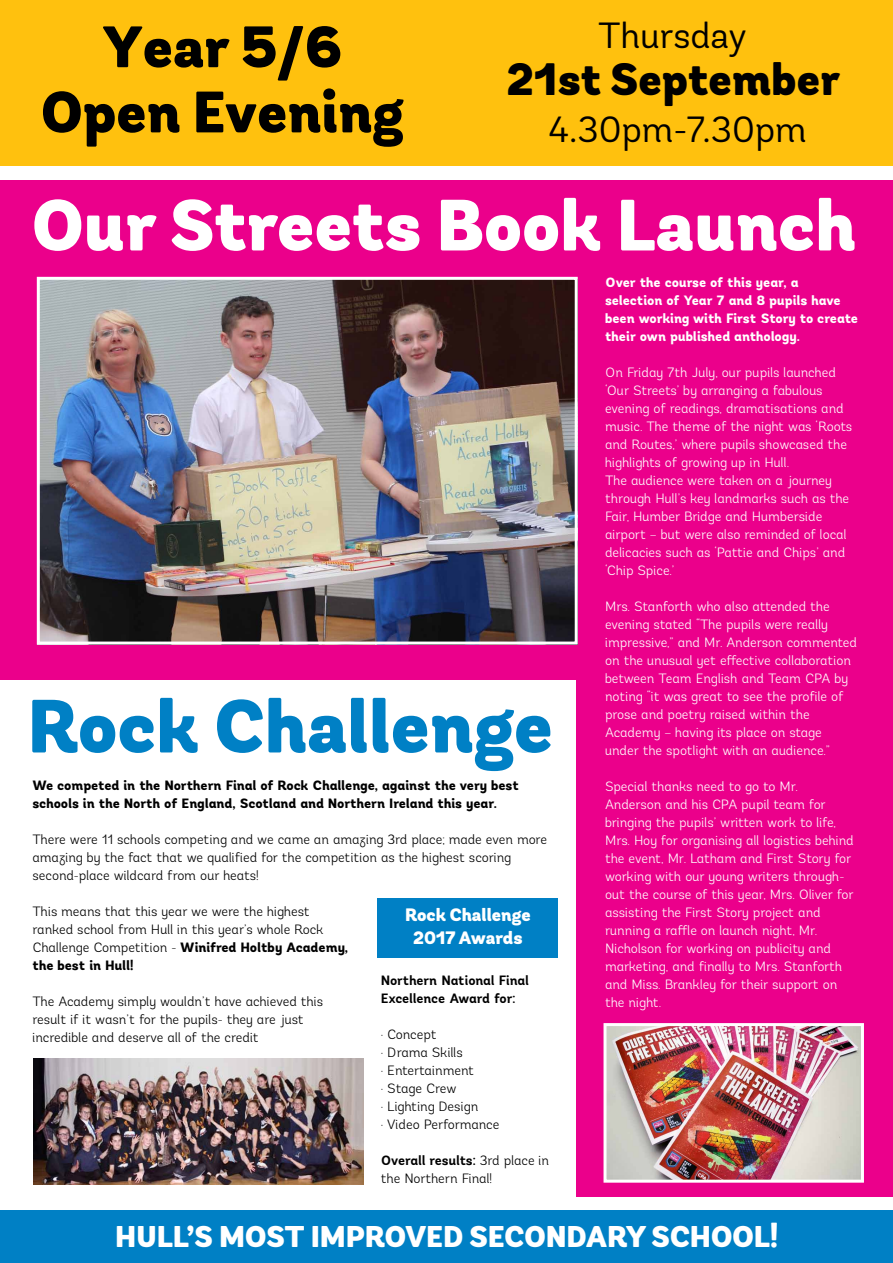
<style>
.page{position:relative;width:893px;height:1263px;background:#fff}
.page>*{position:absolute;margin:0;border:0;box-sizing:border-box;transform-origin:0 0}
.t1{font:900 75.3px "Andes Rounded W03";color:#0080c5}
.t2{font:900 72.45px "Andes Rounded W03";color:#fff}
.t3{font:900 58.35px/65.1px "Andes Rounded W01";color:#000;text-align:center}
.t4{font:900 45.3px "Andes Rounded W01";color:#000}
.t5{font:36.45px "Andes Rounded W01";color:#000}
.t6{font:900 30px "Andes Rounded W03";color:#fff}
.t7{font:900 18px/22.5px "Andes Rounded W03";color:#fff;text-align:center}
.t8{font:300 13.5px/18px "Andes";letter-spacing:-.005em;color:#fff}
.t9{font:300 13.5px/18px "Andes";letter-spacing:-.005em;color:#000}
.t10{font:800 13.5px/18px "Andes";letter-spacing:-.01em;color:#000}
.t11{font:800 13.5px/18px "Andes";letter-spacing:-.01em;color:#fff}
.t12{font:700 13.5px/18px "Andes";letter-spacing:-.015em;color:#000}
.s1{font-weight:800}
.s2{font-weight:700}
</style>
<div class="page">
<div style="left:0;top:180px;width:893px;height:499px;background:#eb008b"></div>
<div style="left:576px;top:675px;width:317px;height:522px;background:#eb008b"></div>
<div style="left:0;top:0;width:893px;height:166px;background:#ffc10e"></div>
<div style="left:0;top:1210px;width:893px;height:52px;background:#0080c5"></div>
<div style="left:377px;top:898px;width:180px;height:60px;background:#0080c5"></div>
<img style="left:41px;top:281px;width:533px;height:359px">
<div style="left:37px;top:277px;width:541px;height:367px;border:3px solid #fff"></div>
<img style="left:607px;top:1027px;width:253px;height:152px">
<div style="left:603px;top:1023px;width:261px;height:160px;border:3px solid #fff"></div>
<img style="left:34px;top:1059px;width:330px;height:126px">
<h3 class="t3" style="left:41px;top:14px;width:364px">Year 5/6<br>Open Evening</h3>
<h3 class="t5" style="left:599px;top:13px;width:150px">Thursday</h3>
<h3 class="t4" style="left:506px;top:50px;width:335px">21st September</h3>
<h3 class="t5" style="left:548px;top:107px;width:259px">4.30pm-7.30pm</h3>
<h2 class="t2" style="left:32px;top:178px;width:825px">Our Streets Book Launch</h2>
<h1 class="t1" style="left:28px;top:677px;width:527px">Rock Challenge</h1>
<p class="t10" style="left:33px;top:777px;width:488px">We competed in the Northern Final of Rock Challenge, against the very best schools in the North of England, Scotland and Northern Ireland this year.</p>
<p class="t9" style="left:33px;top:831px;width:516px">There were 11 schools competing and we came an amazing 3rd place; made even more amazing by the fact that we qualified for the competition as the highest scoring second-place wildcard from our heats!</p>
<p class="t9" style="left:33px;top:903px;width:317px">This means that this year we were the highest ranked school from Hull in this year’s whole Rock Challenge Competition - <span class="s1">Winifred Holtby Academy, the best in Hull!</span></p>
<p class="t9" style="left:33px;top:993px;width:292px">The Academy simply wouldn’t have achieved this result if it wasn’t for the pupils- they are just incredible and deserve all of the credit</p>
<h3 class="t7" style="left:405px;top:905px;width:127px">Rock Challenge<br>2017 Awards</h3>
<p class="t12" style="left:381px;top:971px;width:149px">Northern National Final<br>Excellence Award for:</p>
<p class="t9" style="left:381px;top:1025px;width:120px">∙ Concept<br>∙ Drama Skills<br>∙ Entertainment<br>∙ Stage Crew<br>∙ Lighting Design<br>∙ Video Performance</p>
<p class="t9" style="left:381px;top:1151px;width:170px"><span class="s2">Overall results:</span> 3rd place in the Northern Final!</p>
<p class="t11" style="left:605px;top:273px;width:255px">Over the course of this year, a selection of Year 7 and 8 pupils have been working with First Story to create their own published anthology.</p>
<p class="t8" style="left:605px;top:363px;width:249px">On Friday 7th July, our pupils launched ‘Our Streets’ by arranging a fabulous evening of readings, dramatisations and music. The theme of the night was ‘Roots and Routes,’ where pupils showcased the highlights of growing up in Hull.<br>The audience were taken on a journey through Hull’s key landmarks such as the Fair, Humber Bridge and Humberside airport – but were also reminded of local delicacies such as ‘Pattie and Chips’ and ‘Chip Spice.’</p>
<p class="t8" style="left:605px;top:597px;width:254px">Mrs. Stanforth who also attended the evening stated “The pupils were really impressive,” and Mr. Anderson commented on the unusual yet effective collaboration between Team English and Team CPA by noting “it was great to see the profile of prose and poetry raised within the Academy – having its place on stage under the spotlight with an audience.”</p>
<p class="t8" style="left:605px;top:777px;width:250px">Special thanks need to go to Mr.<br>Anderson and his CPA pupil team for bringing the pupils’ written work to life, Mrs. Hoy for organising all logistics behind the event, Mr. Latham and First Story for working with our young writers through&shy;out the course of this year, Mrs. Oliver for assisting the First Story project and running a raffle on launch night, Mr.<br>Nicholson for working on publicity and marketing, and finally to Mrs. Stanforth and Miss. Brankley for their support on the night.</p>
<h3 class="t6" style="left:115px;top:1217px;width:665px">HULL’S MOST IMPROVED SECONDARY SCHOOL!</h3>
</div>
